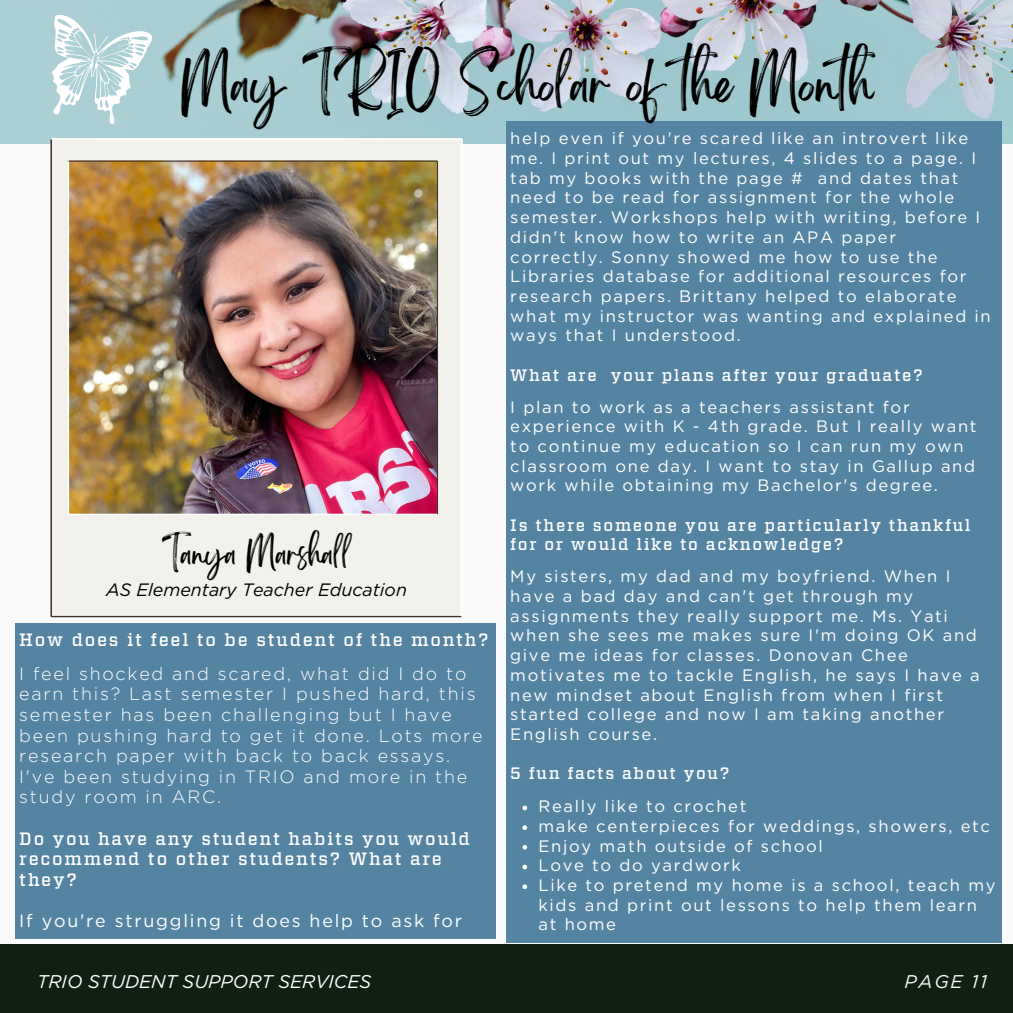
<style>
.page{position:relative;width:1013px;height:1013px;background:#fff}
.page>*{position:absolute;margin:0;border:0;box-sizing:border-box;transform-origin:0 0}
.t1{font:45px "Brightwall";color:#000}
.t2{font:26.25px "Brightwall";color:#000}
.t3{font:italic 18.38px "Gotham";color:#fff}
.t4{font:italic 18.38px "Gotham";letter-spacing:.1em;color:#fafafa}
.t5{font:300 17.88px/20.6px "Gotham";letter-spacing:.1em;color:#fff}
.t6{font:500 17.88px/20.6px "Vitesse";letter-spacing:.1em;color:#fff}
.t7{font:17.88px "Gotham";letter-spacing:.1em;color:#fff}
.t8{font:italic 17.88px "Gotham";color:#000}
.t9{font:16.5px/19.8px "Gotham";letter-spacing:.1em;color:#fff}
.t10{font:500 16.5px/19.8px "Vitesse";letter-spacing:.1em;color:#fff}
</style>
<div class="page">
<div style="left:0;top:0;width:1012px;height:1012px;background:#fafafa"></div>
<img style="left:0;top:0;width:1012px;height:143px">
<div style="left:0;top:944px;width:1012px;height:68px;background:#0f2013"></div>
<div style="left:506px;top:121px;width:495px;height:821px;background:#5584a2"></div>
<svg style="left:522px;top:805px;width:5px;height:5px"></svg>
<svg style="left:522px;top:825px;width:5px;height:5px"></svg>
<svg style="left:522px;top:845px;width:5px;height:4px"></svg>
<svg style="left:522px;top:864px;width:5px;height:5px"></svg>
<svg style="left:522px;top:884px;width:5px;height:5px"></svg>
<div style="left:15px;top:623px;width:481px;height:315px;background:#5584a2"></div>
<img style="left:51px;top:138px;width:411px;height:479px">
<svg style="left:36px;top:13px;width:118px;height:117px"></svg>
<h1 class="t1" style="left:182px;top:68px;width:710px">May TRIO Scholar of the Month</h1>
<h2 class="t2" style="left:162px;top:544px;width:191px">Tanya Marshall</h2>
<p class="t8" style="left:106px;top:578px;width:302px">AS Elementary Teacher Education</p>
<p class="t6" style="left:19px;top:629px;width:471px">How does it feel to be student of the month?</p>
<p class="t5" style="left:19px;top:663px;width:465px">I feel shocked and scared, what did I do to earn this? Last semester I pushed hard, this semester has been challenging but I have been pushing hard to get it done. Lots more research paper with back to back essays.<br>I've been studying in TRIO and more in the study room in ARC.</p>
<p class="t6" style="left:19px;top:828px;width:452px">Do you have any student habits you would recommend to other students? What are they?</p>
<p class="t7" style="left:19px;top:910px;width:444px">If you're struggling it does help to ask for</p>
<p class="t9" style="left:510px;top:128px;width:482px">help even if you're scared like an introvert like me. I print out my lectures, 4 slides to a page. I tab my books with the page # and dates that need to be read for assignment for the whole semester. Workshops help with writing, before I didn't know how to write an APA paper correctly. Sonny showed me how to use the Libraries database for additional resources for research papers. Brittany helped to elaborate what my instructor was wanting and explained in ways that I understood.</p>
<p class="t10" style="left:510px;top:365px;width:414px">What are your plans after your graduate?</p>
<p class="t9" style="left:510px;top:397px;width:468px">I plan to work as a teachers assistant for experience with K - 4th grade. But I really want to continue my education so I can run my own classroom one day. I want to stay in Gallup and work while obtaining my Bachelor's degree.</p>
<p class="t10" style="left:510px;top:515px;width:461px">Is there someone you are particularly thankful for or would like to acknowledge?</p>
<p class="t9" style="left:510px;top:566px;width:471px">My sisters, my dad and my boyfriend. When I have a bad day and can't get through my assignments they really support me. Ms. Yati when she sees me makes sure I'm doing OK and give me ideas for classes. Donovan Chee motivates me to tackle English, he says I have a new mindset about English from when I first started college and now I am taking another English course.</p>
<p class="t10" style="left:510px;top:763px;width:221px">5 fun facts about you?</p>
<p class="t9" style="left:538px;top:796px;width:458px">Really like to crochet<br>make centerpieces for weddings, showers, etc<br>Enjoy math outside of school<br>Love to do yardwork<br>Like to pretend my home is a school, teach my kids and print out lessons to help them learn at home</p>
<p class="t3" style="left:37px;top:970px;width:335px">TRIO STUDENT SUPPORT SERVICES</p>
<p class="t4" style="left:904px;top:969px;width:84px">PAGE 11</p>
</div>
